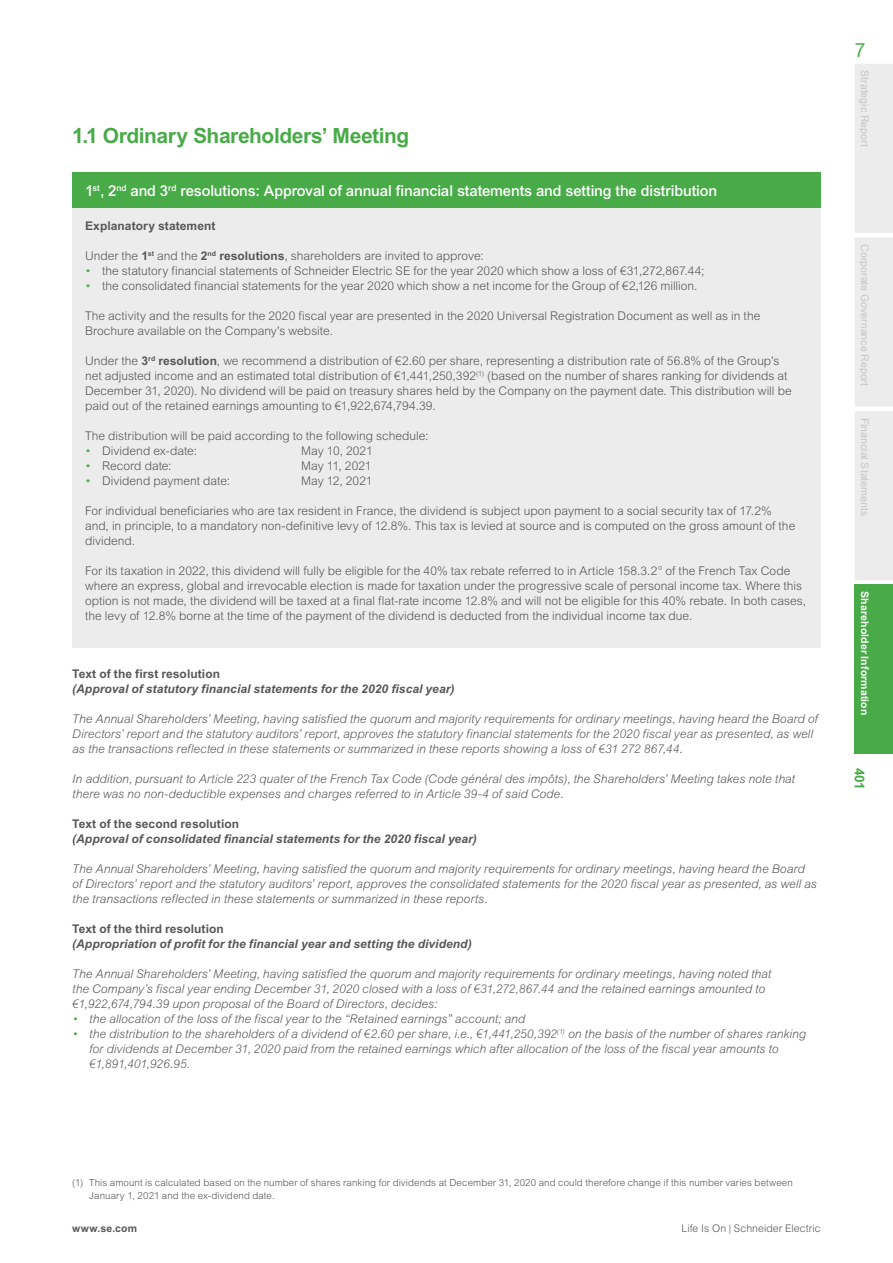
<style>
.page{position:relative;width:893px;height:1263px;background:#fff}
.page>*{position:absolute;margin:0;border:0;box-sizing:border-box;transform-origin:0 0}
.t1{font:700 21px "Arial MT Std";letter-spacing:-.02em;color:#49ab48}
.t2{font:19.5px "Arial Rounded MT Pro";color:#49ab48}
.t3{font:500 15px "Arial MT Std";letter-spacing:-.005em;color:#fff}
.t4{font:700 13.5px "Arial MT Std";color:#49ab48}
.t5{font:300 12px/15px "Arial MT Std";color:#575757}
.t6{font:italic 300 12px/15px "Arial MT Std";color:#575757}
.t7{font:italic 700 12px "Arial MT Std";letter-spacing:.005em;color:#575757}
.t8{font:700 12px "Arial MT Std";letter-spacing:.005em;color:#575757}
.t9{font:10.5px "Arial MT Std";letter-spacing:.005em;color:#c7c6c5}
.t10{font:300 10.5px "Arial MT Std";letter-spacing:.005em;color:#575757}
.t11{font:700 10.5px "Arial MT Std";letter-spacing:.01em;color:#fff}
.t12{font:700 10.5px "Arial MT Std";letter-spacing:.015em;color:#575757}
.t13{font:300 9.75px/12.8px "Arial MT Std";letter-spacing:.01em;color:#575757}
.s1{font-weight:700}
.s2{color:#49ab48}
</style>
<div class="page">
<div style="left:855px;top:64px;width:38px;height:516px;background:#edecec"></div>
<div style="left:855px;top:585px;width:38px;height:169px;background:#49ab48"></div>
<div style="left:72px;top:172px;width:749px;height:37px;background:#49ab48"></div>
<div style="left:72px;top:209px;width:749px;height:439px;background:#edecec"></div>
<h1 class="t1" style="left:72px;top:128px;width:339px">1.1 Ordinary Shareholders’ Meeting</h1>
<p class="t3" style="left:85px;top:185px;width:634px">1<sup>st</sup>, 2<sup>nd</sup> and 3<sup>rd</sup> resolutions: Approval of annual financial statements and setting the distribution</p>
<p class="t8" style="left:85px;top:222px;width:132px">Explanatory statement</p>
<p class="t5" style="left:85px;top:250px;width:400px">Under the <span class="s1">1</span><sup>st</sup> and the <span class="s1">2</span><sup>nd</sup> <span class="s1">resolutions</span>, shareholders are invited to approve:</p>
<p class="t5" style="left:85px;top:265px;width:621px"><span class="s2">•</span> the statutory financial statements of Schneider Electric SE for the year 2020 which show a loss of €31,272,867.44;</p>
<p class="t5" style="left:85px;top:280px;width:614px"><span class="s2">•</span> the consolidated financial statements for the year 2020 which show a net income for the Group of €2,126 million.</p>
<p class="t5" style="left:85px;top:310px;width:677px">The activity and the results for the 2020 fiscal year are presented in the 2020 Universal Registration Document as well as in the<br>Brochure available on the Company’s website.</p>
<p class="t5" style="left:85px;top:355px;width:708px">Under the <span class="s1">3</span><sup>rd</sup> <span class="s1">resolution</span>, we recommend a distribution of €2.60 per share, representing a distribution rate of 56.8% of the Group’s net adjusted income and an estimated total distribution of €1,441,250,392<sup>(1)</sup> (based on the number of shares ranking for dividends at December 31, 2020). No dividend will be paid on treasury shares held by the Company on the payment date. This distribution will be paid out of the retained earnings amounting to €1,922,674,794.39.</p>
<p class="t5" style="left:85px;top:430px;width:345px">The distribution will be paid according to the following schedule:</p>
<p class="t5" style="left:85px;top:445px;width:113px"><span class="s2">•</span> Dividend ex-date:</p>
<p class="t5" style="left:301px;top:445px;width:73px">May 10, 2021</p>
<p class="t5" style="left:85px;top:460px;width:88px"><span class="s2">•</span> Record date:</p>
<p class="t5" style="left:301px;top:460px;width:72px">May 11, 2021</p>
<p class="t5" style="left:85px;top:475px;width:147px"><span class="s2">•</span> Dividend payment date:</p>
<p class="t5" style="left:301px;top:475px;width:73px">May 12, 2021</p>
<p class="t5" style="left:85px;top:505px;width:712px">For individual beneficiaries who are tax resident in France, the dividend is subject upon payment to a social security tax of 17.2% and, in principle, to a mandatory non-definitive levy of 12.8%. This tax is levied at source and is computed on the gross amount of the dividend.</p>
<p class="t5" style="left:85px;top:565px;width:723px">For its taxation in 2022, this dividend will fully be eligible for the 40% tax rebate referred to in Article 158.3.2° of the French Tax Code where an express, global and irrevocable election is made for taxation under the progressive scale of personal income tax. Where this option is not made, the dividend will be taxed at a final flat-rate income 12.8% and will not be eligible for this 40% rebate. In both cases, the levy of 12.8% borne at the time of the payment of the dividend is deducted from the individual income tax due.</p>
<p class="t8" style="left:72px;top:669px;width:149px">Text of the first resolution</p>
<p class="t7" style="left:72px;top:684px;width:384px">(Approval of statutory financial statements for the 2020 fiscal year)</p>
<p class="t6" style="left:72px;top:713px;width:747px">The Annual Shareholders’ Meeting, having satisfied the quorum and majority requirements for ordinary meetings, having heard the Board of<br>Directors’ report and the statutory auditors’ report, approves the statutory financial statements for the 2020 fiscal year as presented, as well as the transactions reflected in these statements or summarized in these reports showing a loss of €31 272 867,44.</p>
<p class="t6" style="left:72px;top:773px;width:724px">In addition, pursuant to Article 223 quater of the French Tax Code (Code général des impôts), the Shareholders’ Meeting takes note that there was no non-deductible expenses and charges referred to in Article 39-4 of said Code.</p>
<p class="t8" style="left:72px;top:819px;width:168px">Text of the second resolution</p>
<p class="t7" style="left:72px;top:834px;width:406px">(Approval of consolidated financial statements for the 2020 fiscal year)</p>
<p class="t6" style="left:72px;top:863px;width:746px">The Annual Shareholders’ Meeting, having satisfied the quorum and majority requirements for ordinary meetings, having heard the Board of Directors’ report and the statutory auditors’ report, approves the consolidated statements for the 2020 fiscal year as presented, as well as the transactions reflected in these statements or summarized in these reports.</p>
<p class="t8" style="left:72px;top:924px;width:153px">Text of the third resolution</p>
<p class="t7" style="left:72px;top:939px;width:401px">(Appropriation of profit for the financial year and setting the dividend)</p>
<p class="t6" style="left:72px;top:968px;width:700px">The Annual Shareholders’ Meeting, having satisfied the quorum and majority requirements for ordinary meetings, having noted that the Company’s fiscal year ending December 31, 2020 closed with a loss of €31,272,867.44 and the retained earnings amounted to €1,922,674,794.39 upon proposal of the Board of Directors, decides:</p>
<p class="t6" style="left:72px;top:1013px;width:454px"><span class="s2">•</span> the allocation of the loss of the fiscal year to the “Retained earnings” account; and</p>
<p class="t6" style="left:89px;top:1028px;width:718px;text-indent:-17px"><span class="s2">•</span> the distribution to the shareholders of a dividend of €2.60 per share, i.e., €1,441,250,392<sup>(1)</sup> on the basis of the number of shares ranking for dividends at December 31, 2020 paid from the retained earnings which after allocation of the loss of the fiscal year amounts to €1,891,401,926.95.</p>
<h2 class="t2" style="left:855px;top:44px;width:12px">7</h2>
<p class="t9" style="left:869px;top:70px;width:78px;rotate:90deg">Strategic Report</p>
<p class="t9" style="left:869px;top:244px;width:144px;rotate:90deg">Corporate Governance Report</p>
<p class="t9" style="left:869px;top:418px;width:100px;rotate:90deg">Financial Statements</p>
<p class="t11" style="left:868px;top:591px;width:126px;rotate:90deg">Shareholder Information</p>
<p class="t4" style="left:864px;top:767px;width:24px;rotate:90deg">401</p>
<p class="t13" style="left:89px;top:1178px;width:705px;text-indent:-17px">(1) This amount is calculated based on the number of shares ranking for dividends at December 31, 2020 and could therefore change if this number varies between<br>January 1, 2021 and the ex-dividend date.</p>
<p class="t12" style="left:72px;top:1225px;width:66px">www.se.com</p>
<p class="t10" style="left:681px;top:1225px;width:141px">Life Is On | Schneider Electric</p>
</div>
